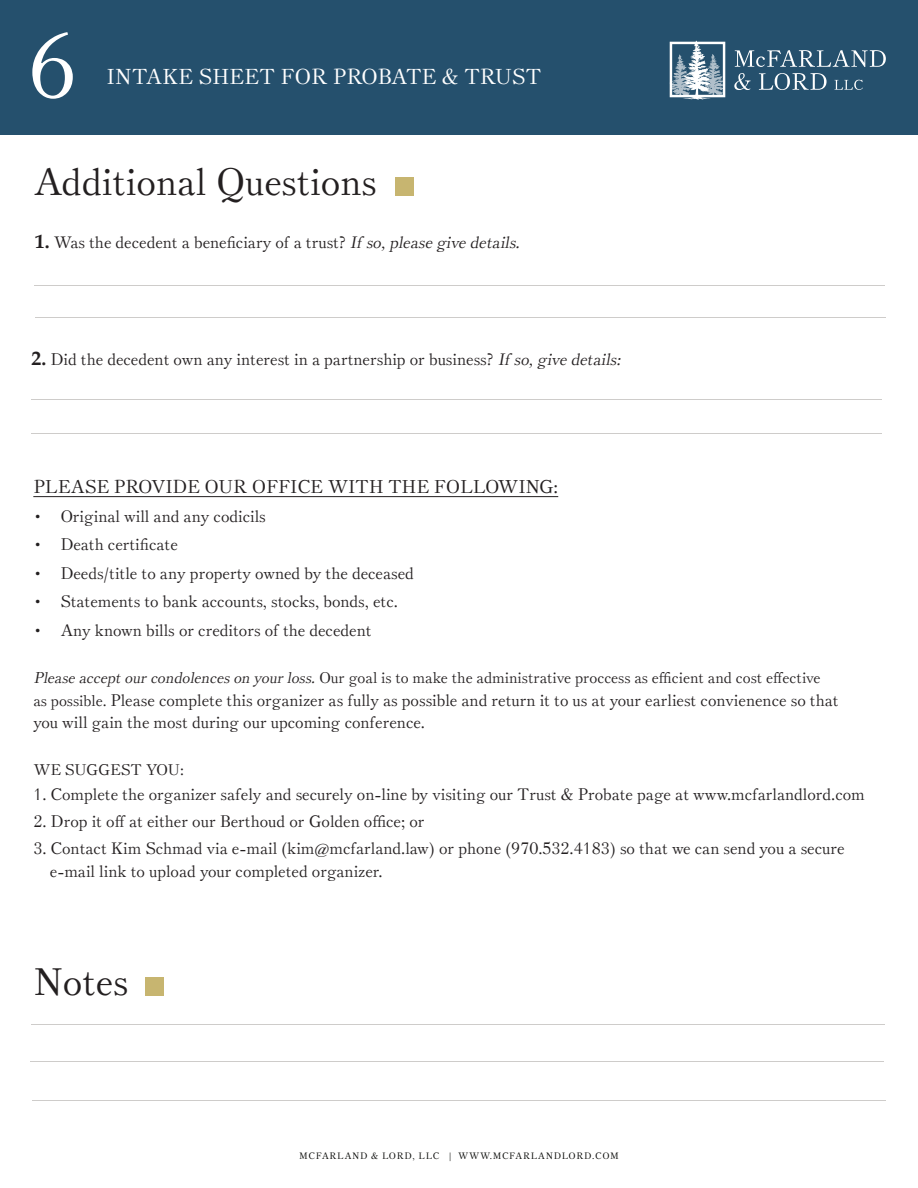
<style>
.page{position:relative;width:918px;height:1188px;background:#fff}
.page>*{position:absolute;margin:0;border:0;box-sizing:border-box;transform-origin:0 0}
.ITALIC{font:90px "Theano Old Style";color:#fff}
.t1{font:37.2px "Theano Old Style";color:#231f20}
.t2{font:21px "Theano Old Style";color:#fff}
.t3{font:18px "Theano Old Style";color:#231f20}
.t4{font:16.05px/22.5px "Theano Old Style";color:#231f20}
.t5{font:15px "Theano Old Style";color:#231f20}
.t6{font:9px "Theano Old Style";letter-spacing:.08em;color:#040503}
.s1{font-family:"Book Antiqua";font-weight:700;font-size:19.5px}
.s2{font-style:italic}
.s3{font-size:15px}
</style>
<div class="page">
<div style="left:0;top:0;width:918px;height:135px;background:#25506d"></div>
<svg style="left:669px;top:41px;width:55px;height:59px"></svg>
<svg style="left:735px;top:50px;width:151px;height:17px"></svg>
<svg style="left:734px;top:73px;width:17px;height:17px"></svg>
<svg style="left:759px;top:73px;width:68px;height:17px"></svg>
<svg style="left:834px;top:80px;width:29px;height:10px"></svg>
<hr style="left:35px;top:285px;width:850px;height:1px;background:#ceccca">
<hr style="left:35px;top:317px;width:850px;height:1px;background:#ceccca">
<div style="left:395px;top:177px;width:19px;height:19px;background:#c7b570"></div>
<hr style="left:31px;top:399px;width:850px;height:1px;background:#ceccca">
<hr style="left:32px;top:433px;width:850px;height:1px;background:#ceccca">
<hr style="left:31px;top:1024px;width:854px;height:1px;background:#ceccca">
<hr style="left:30px;top:1061px;width:854px;height:1px;background:#ceccca">
<hr style="left:32px;top:1100px;width:854px;height:1px;background:#ceccca">
<div style="left:145px;top:978px;width:19px;height:18px;background:#c7b570"></div>
<hr style="left:33px;top:496px;width:525px;height:1px;background:#231f20">
<p class="ITALIC" style="left:27px;top:11px;width:52px">6</p>
<p class="t2" style="left:107px;top:64px;width:436px">INTAKE SHEET FOR PROBATE &amp; TRUST</p>
<p class="t1" style="left:33px;top:159px;width:345px">Additional Questions</p>
<p class="t4" style="left:35px;top:231px;width:490px"><span class="s1">1.</span> Was the decedent a beneficiary of a trust? <span class="s2">If so,please give details.</span></p>
<p class="t4" style="left:32px;top:348px;width:594px"><span class="s1">2.</span> Did the decedent own any interest in a partnership or business? <span class="s2">If so,give details:</span></p>
<p class="t3" style="left:33px;top:476px;width:526px">PLEASE PROVIDE OUR OFFICE WITH THE FOLLOWING:</p>
<p class="t4" style="left:33px;top:505px;width:234px">• Original will and any codicils</p>
<p class="t4" style="left:33px;top:534px;width:146px">• Death certificate</p>
<p class="t4" style="left:33px;top:562px;width:382px">• Deeds/title to any property owned by the deceased</p>
<p class="t4" style="left:33px;top:591px;width:366px">• Statements to bank accounts, stocks, bonds, etc.</p>
<p class="t4" style="left:33px;top:619px;width:340px">• Any known bills or creditors of the decedent</p>
<p class="t5" style="left:33px;top:669px;width:646px"><span class="s2">Please acceptourcondolenceson yourloss.</span>Our goal is to make the administrative proccess as efficientandcost</p>
<p class="t5" style="left:773px;top:669px;width:16px">effective</p>
<p class="t4" style="left:33px;top:689px;width:807px"><span class="s3">as possible.</span> Please complete this organizer as fully as possible and return it to us at your earliest convienence so that</p>
<p class="t4" style="left:33px;top:712px;width:393px">you will gain the most during our upcoming conference.</p>
<p class="t5" style="left:33px;top:760px;width:152px">WE SUGGEST YOU:</p>
<p class="t4" style="left:33px;top:784px;width:833px">1. Complete the organizer safely and securely on-line by visiting our Trust &amp; Probate page at www.mcfarlandlord.com</p>
<p class="t4" style="left:33px;top:811px;width:382px">2. Drop it off at either our Berthoud or Golden office; or</p>
<p class="t4" style="left:50px;top:838px;width:796px;text-indent:-17px">3. Contact Kim Schmad via e-mail (kim@mcfarland.law) or phone (970.532.4183) so that we can send you a secure e-mail link to upload your completed organizer.</p>
<p class="t1" style="left:33px;top:959px;width:97px">Notes</p>
<p class="t6" style="left:299px;top:1151px;width:321px">MCFARLAND &amp; LORD, LLC | WWW.MCFARLANDLORD.COM</p>
</div>
